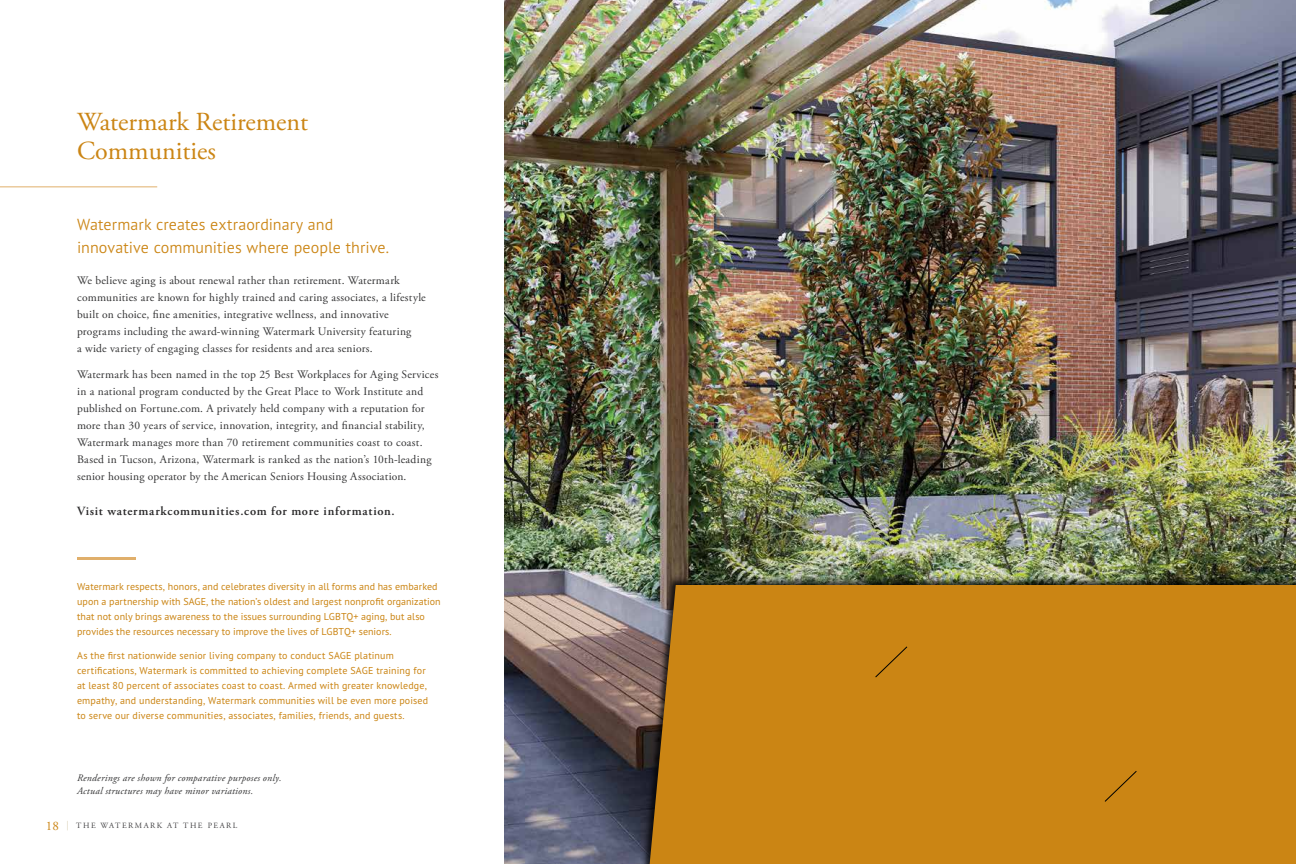
<style>
.page{position:relative;width:1296px;height:864px;background:#fff}
.page>*{position:absolute;margin:0;border:0;box-sizing:border-box;transform-origin:0 0}
.t1{font:26px/29px "Adobe Garamond Pro";color:#cb8514}
.t2{font:300 16px/22.9px "PT Sans Pro";letter-spacing:.005em;color:#cb8514}
.t3{font:600 12.5px "Adobe Garamond Pro";letter-spacing:.06em;color:#292829}
.t4{font:11.5px/17px "Adobe Garamond Pro";letter-spacing:.02em;color:#333334}
.t5{font:10px/15px "PT Sans Pro";letter-spacing:.01em;color:#cb8514}
.t6{font:italic 10px/13px "Adobe Garamond Pro";letter-spacing:.025em;color:#333334}
.t7{font:8px "Adobe Garamond Pro";letter-spacing:.19em;color:#414042}
.s1{font-size:13px;color:#cb8514}
.s2{font-size:9.5px;color:#d0c5a5}
</style>
<div class="page">
<hr style="left:0;top:186px;width:157px;height:1px;background:#e0af6b">
<hr style="left:77px;top:557px;width:59px;height:3px;background:#e0af6b">
<img style="left:504px;top:0;width:792px;height:864px">
<div style="left:639px;top:576px;width:657px;height:288px;background:#000;opacity:.75"></div>
<div style="left:650px;top:585px;width:646px;height:279px;background:#cb8514"></div>
<div style="left:858px;top:634px;width:50px;height:44px;background:#cb8514"></div>
<div style="left:1085px;top:755px;width:52px;height:47px;background:#cb8514"></div>
<h1 class="t1" style="left:77px;top:108px;width:233px">Watermark Retirement<br>Communities</h1>
<h2 class="t2" style="left:77px;top:212px;width:314px">Watermark creates extraordinary and innovative communities where people thrive.</h2>
<p class="t4" style="left:77px;top:273px;width:350px">We believe aging is about renewal rather than retirement. Watermark communities are known for highly trained and caring associates, a lifestyle built on choice, fine amenities, integrative wellness, and innovative programs including the award-winning Watermark University featuring<br>a wide variety of engaging classes for residents and area seniors.</p>
<p class="t4" style="left:77px;top:367px;width:363px">Watermark has been named in the top 25 Best Workplaces for Aging Services in a national program conducted by the Great Place to Work Institute and published on Fortune.com. A privately held company with a reputation for more than 30 years of service, innovation, integrity, and financial stability, Watermark manages more than 70 retirement communities coast to coast.<br>Based in Tucson, Arizona, Watermark is ranked as the nation’s 10th-leading senior housing operator by the American Seniors Housing Association.</p>
<p class="t3" style="left:77px;top:504px;width:319px">Visit watermarkcommunities.com for more information.</p>
<p class="t5" style="left:77px;top:578px;width:365px">Watermark respects, honors, and celebrates diversity in all forms and has embarked upon a partnership with SAGE, the nation’s oldest and largest nonprofit organization that not only brings awareness to the issues surrounding LGBTQ+ aging, but also provides the resources necessary to improve the lives of LGBTQ+ seniors.</p>
<p class="t5" style="left:77px;top:647px;width:353px">As the first nationwide senior living company to conduct SAGE platinum certifications, Watermark is committed to achieving complete SAGE training for at least 80 percent of associates coast to coast. Armed with greater knowledge, empathy, and understanding, Watermark communities will be even more poised to serve our diverse communities, associates, families, friends, and guests.</p>
<p class="t6" style="left:77px;top:771px;width:206px">Renderings are shown for comparative purposes only.<br>Actual structures may have minor variations.</p>
<p class="t7" style="left:46px;top:820px;width:193px"><span class="s1">18</span> <span class="s2">|</span> THE WATERMARK AT THE PEARL</p>
</div>
